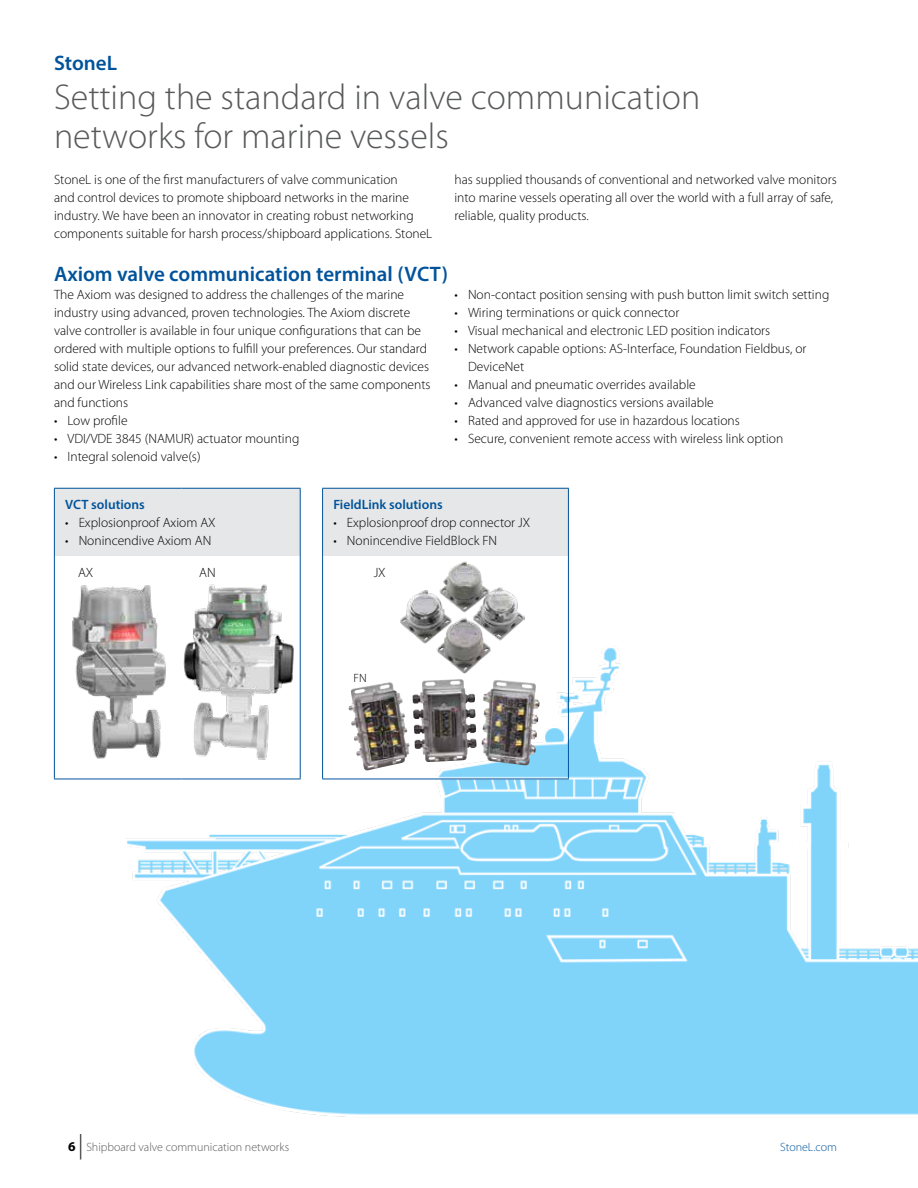
<style>
.page{position:relative;width:918px;height:1188px;background:#fff}
.page>*{position:absolute;margin:0;border:0;box-sizing:border-box;transform-origin:0 0}
.t1{font:300 36px/39px "Myriad Pro";color:#58595b}
.t2{font:600 21px "Myriad Pro";color:#00539b}
.t3{font:300 13.5px/18px "Myriad Pro";color:#000}
.t4{font:600 13.5px "Myriad Pro";color:#00539b}
.t5{font:300 12px "Myriad Pro";color:#58595b}
.t6{font:300 12px "Myriad Pro";color:#00539b}
.t7{font:300 12px "Myriad Pro";color:#000}
.s1{font-weight:700;font-size:13.5px;color:#000}
</style>
<div class="page">
<svg style="left:80px;top:1134px;width:1px;height:26px"></svg>
<img style="left:125px;top:645px;width:793px;height:472px">
<div style="left:323px;top:488px;width:245px;height:68px;background:#e6e7e8"></div>
<hr style="left:322px;top:488px;width:247px;height:1px;background:#00539b">
<hr style="left:322px;top:489px;width:1px;height:67px;background:#00539b">
<hr style="left:568px;top:489px;width:1px;height:67px;background:#00539b">
<hr style="left:322px;top:556px;width:1px;height:223px;background:#00539b">
<hr style="left:322px;top:779px;width:247px;height:1px;background:#00539b">
<hr style="left:568px;top:556px;width:1px;height:223px;background:#00539b">
<img style="left:399px;top:561px;width:126px;height:113px">
<img style="left:412px;top:679px;width:59px;height:83px">
<div style="left:54px;top:488px;width:246px;height:68px;background:#e6e7e8"></div>
<hr style="left:54px;top:488px;width:127px;height:1px;background:#00539b">
<hr style="left:54px;top:489px;width:1px;height:67px;background:#00539b">
<hr style="left:181px;top:488px;width:120px;height:1px;background:#00539b">
<hr style="left:300px;top:489px;width:1px;height:67px;background:#00539b">
<hr style="left:54px;top:556px;width:1px;height:223px;background:#00539b">
<hr style="left:300px;top:556px;width:1px;height:223px;background:#00539b">
<hr style="left:54px;top:779px;width:127px;height:1px;background:#00539b">
<hr style="left:181px;top:779px;width:120px;height:1px;background:#00539b">
<img style="left:72px;top:585px;width:98px;height:178px">
<img style="left:183px;top:584px;width:112px;height:178px">
<h2 class="t2" style="left:54px;top:49px;width:65px">StoneL</h2>
<h1 class="t1" style="left:54px;top:77px;width:648px">Setting the standard in valve communication networks for marine vessels</h1>
<p class="t3" style="left:54px;top:170px;width:380px">StoneL is one of the first manufacturers of valve communication<br>and control devices to promote shipboard networks in the marine industry. We have been an innovator in creating robust networking components suitable for harsh process/shipboard applications. StoneL</p>
<p class="t3" style="left:455px;top:170px;width:384px">has supplied thousands of conventional and networked valve monitors into marine vessels operating all over the world with a full array of safe, reliable, quality products.</p>
<h2 class="t2" style="left:54px;top:261px;width:396px">Axiom valve communication terminal (VCT)</h2>
<p class="t3" style="left:54px;top:285px;width:378px">The Axiom was designed to address the challenges of the marine industry using advanced, proven technologies. The Axiom discrete valve controller is available in four unique configurations that can be ordered with multiple options to fulfill your preferences. Our standard solid state devices, our advanced network-enabled diagnostic devices and our Wireless Link capabilities share most of the same components and functions</p>
<p class="t3" style="left:54px;top:411px;width:75px">• Low profile</p>
<p class="t3" style="left:54px;top:429px;width:247px">• VDI/VDE 3845 (NAMUR) actuator mounting</p>
<p class="t3" style="left:54px;top:447px;width:148px">• Integral solenoid valve(s)</p>
<p class="t3" style="left:455px;top:285px;width:376px">• Non-contact position sensing with push button limit switch setting</p>
<p class="t3" style="left:455px;top:303px;width:226px">• Wiring terminations or quick connector</p>
<p class="t3" style="left:455px;top:321px;width:317px">• Visual mechanical and electronic LED position indicators</p>
<p class="t3" style="left:468px;top:339px;width:340px;text-indent:-14px">• Network capable options: AS-Interface, Foundation Fieldbus, or<br>DeviceNet</p>
<p class="t3" style="left:455px;top:375px;width:243px">• Manual and pneumatic overrides available</p>
<p class="t3" style="left:455px;top:393px;width:261px">• Advanced valve diagnostics versions available</p>
<p class="t3" style="left:455px;top:411px;width:287px">• Rated and approved for use in hazardous locations</p>
<p class="t3" style="left:455px;top:429px;width:330px">• Secure, convenient remote access with wireless link option</p>
<p class="t4" style="left:65px;top:496px;width:81px">VCT solutions</p>
<p class="t3" style="left:65px;top:514px;width:152px">• Explosionproof Axiom AX</p>
<p class="t3" style="left:65px;top:532px;width:148px">• Nonincendive Axiom AN</p>
<p class="t3" style="left:78px;top:563px;width:17px">AX</p>
<p class="t3" style="left:199px;top:563px;width:18px">AN</p>
<p class="t4" style="left:333px;top:496px;width:111px">FieldLink solutions</p>
<p class="t3" style="left:333px;top:514px;width:198px">• Explosionproof drop connector JX</p>
<p class="t3" style="left:333px;top:532px;width:165px">• Nonincendive FieldBlock FN</p>
<p class="t3" style="left:374px;top:563px;width:13px">JX</p>
<p class="t7" style="left:354px;top:671px;width:15px">FN</p>
<p class="t5" style="left:68px;top:1140px;width:223px"><span class="s1">6</span> Shipboard valve communication networks</p>
<p class="t6" style="left:780px;top:1140px;width:58px">StoneL.com</p>
</div>
